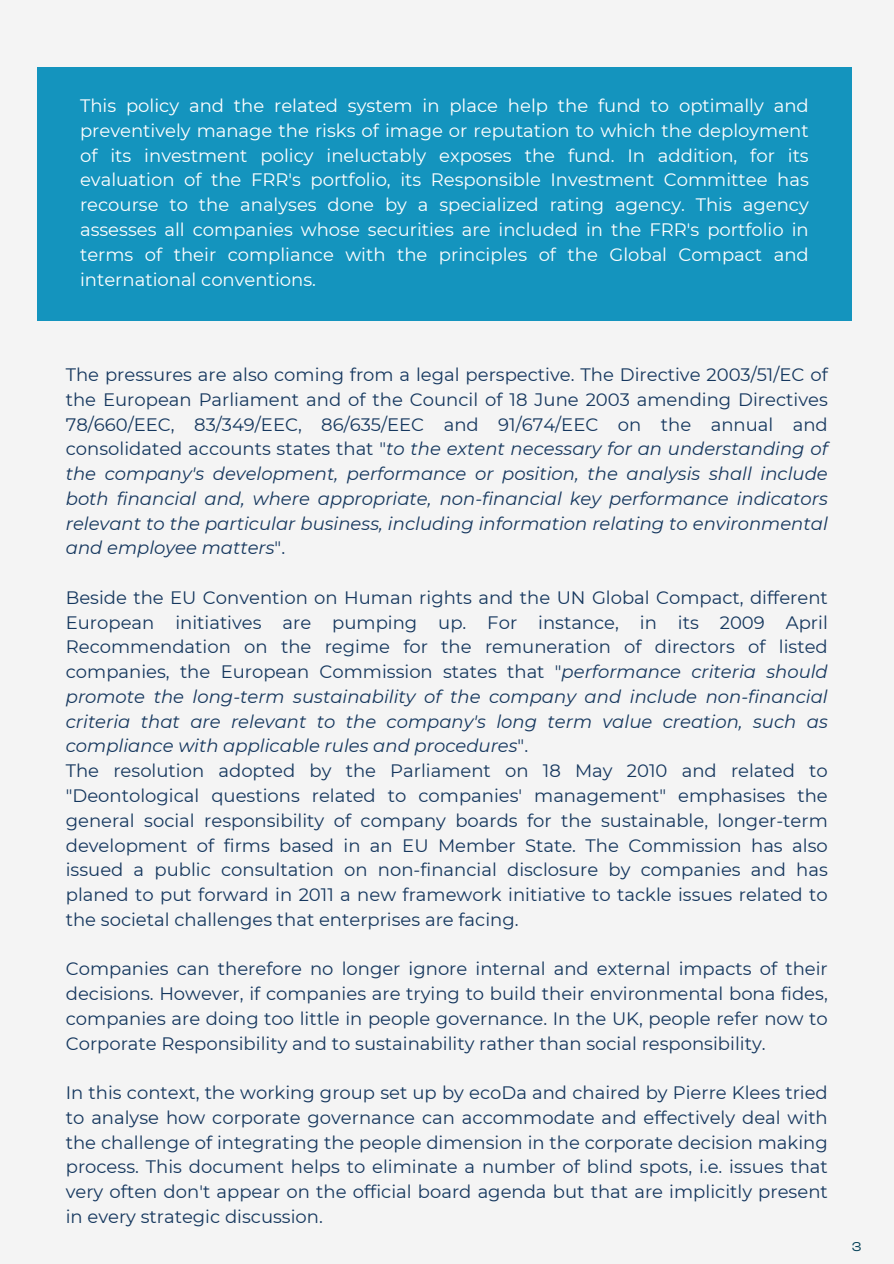
<style>
.page{position:relative;width:894px;height:1264px;background:#fff}
.page>*{position:absolute;margin:0;border:0;box-sizing:border-box;transform-origin:0 0}
.t1{font:18px/24.8px "Montserrat";color:#15375e;text-align:justify}
.t2{font:italic 18px/24.8px "Montserrat";color:#15375e;text-align:justify}
.t3{font:18px/24.8px "Montserrat";color:#fff;text-align:justify}
.t4{font:expanded 12.15px "Cy Grotesk";color:#064259}
.s1{font-style:normal}
.s2{font-style:italic}
</style>
<div class="page">
<div style="left:0;top:0;width:893px;height:1263px;background:#f4f4f4"></div>
<div style="left:37px;top:68px;width:814px;height:253px;background:#1494be"></div>
<h1 class="t3" style="left:80px;top:93px;width:730px">This policy and the related system in place help the fund to optimally and preventively manage the risks of image or reputation to which the deployment of its investment policy ineluctably exposes the fund. In addition, for its evaluation of the FRR's portfolio, its Responsible Investment Committee has recourse to the analyses done by a specialized rating agency. This agency assesses all companies whose securities are included in the FRR's portfolio in terms of their compliance with the principles of the Global Compact and international conventions.</h1>
<h1 class="t2" style="left:66px;top:362px;width:763px"><span class="s1">The pressures are also coming from a legal perspective. The Directive 2003/51/EC of the European Parliament and of the Council of 18 June 2003 amending Directives 78/660/EEC, 83/349/EEC, 86/635/EEC and 91/674/EEC on the annual and consolidated accounts states that "</span>to the extent necessary for an understanding of the company's development, performance or position, the analysis shall include both financial and, where appropriate, non-financial key performance indicators relevant to the particular business, including information relating to environmental and employee matters<span class="s1">".</span></h1>
<h1 class="t1" style="left:66px;top:585px;width:763px;text-align:left">Beside the EU Convention on Human rights and the UN Global Compact, different European initiatives are pumping up. For instance, in its 2009 April Recommendation on the regime for the remuneration of directors of listed companies, the European Commission states that "<span class="s2">performance criteria should promote the long-term sustainability of the company and include non-financial criteria that are relevant to the company's long term value creation, such as compliance with applicable rules and procedures</span>".<br>The resolution adopted by the Parliament on 18 May 2010 and related to "Deontological questions related to companies' management" emphasises the general social responsibility of company boards for the sustainable, longer-term development of firms based in an EU Member State. The Commission has also issued a public consultation on non-financial disclosure by companies and has planed to put forward in 2011 a new framework initiative to tackle issues related to the societal challenges that enterprises are facing.</h1>
<h1 class="t1" style="left:66px;top:956px;width:763px">Companies can therefore no longer ignore internal and external impacts of their decisions. However, if companies are trying to build their environmental bona fides, companies are doing too little in people governance. In the UK, people refer now to Corporate Responsibility and to sustainability rather than social responsibility.</h1>
<h1 class="t1" style="left:66px;top:1080px;width:763px">In this context, the working group set up by ecoDa and chaired by Pierre Klees tried to analyse how corporate governance can accommodate and effectively deal with the challenge of integrating the people dimension in the corporate decision making process. This document helps to eliminate a number of blind spots, i.e. issues that very often don't appear on the official board agenda but that are implicitly present in every strategic discussion.</h1>
<p class="t4" style="left:851px;top:1238px;width:11px">3</p>
</div>
